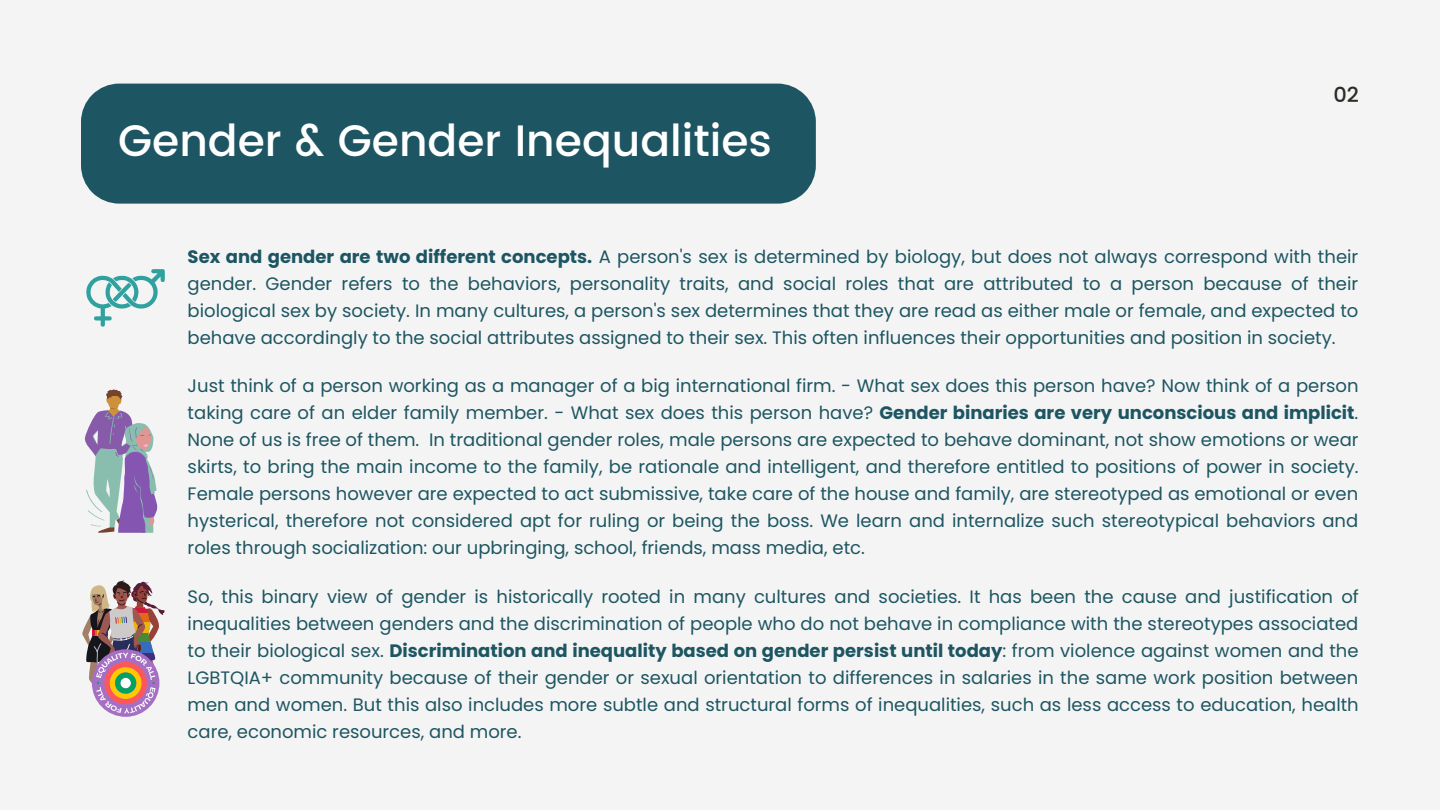
<style>
.page{position:relative;width:1440px;height:810px;background:#f4f4f4}
.page>*{position:absolute;margin:0;border:0;box-sizing:border-box;transform-origin:0 0}
.t1{font:500 44px "Poppins";color:#fff}
.t2{font:500 21px "Poppins";color:#2a2d25}
.t3{font:18px/27px "Poppins";color:#1d5662;text-align:justify}
.s1{font-weight:700}
</style>
<div class="page">
<div style="left:81px;top:84px;width:735px;height:120px;background:#1d5662"></div>
<img style="left:82px;top:580px;width:83px;height:133px">
<svg style="left:85px;top:390px;width:72px;height:143px"></svg>
<svg style="left:86px;top:269px;width:79px;height:58px"></svg>
<p class="t1" style="left:118px;top:115px;width:655px">Gender &amp; Gender Inequalities</p>
<p class="t2" style="left:1333px;top:82px;width:27px">02</p>
<p class="t3" style="left:188px;top:243px;width:1172px"><span class="s1">Sex and gender are two different concepts.</span> A person's sex is determined by biology, but does not always correspond with their gender. Gender refers to the behaviors, personality traits, and social roles that are attributed to a person because of their biological sex by society. In many cultures, a person's sex determines that they are read as either male or female, and expected to behave accordingly to the social attributes assigned to their sex. This often influences their opportunities and position in society.</p>
<p class="t3" style="left:188px;top:373px;width:1173px">Just think of a person working as a manager of a big international firm. - What sex does this person have? Now think of a person taking care of an elder family member. - What sex does this person have? <span class="s1">Gender binaries are very unconscious and implicit</span>.<br>None of us is free of them. In traditional gender roles, male persons are expected to behave dominant, not show emotions or wear skirts, to bring the main income to the family, be rationale and intelligent, and therefore entitled to positions of power in society.<br>Female persons however are expected to act submissive, take care of the house and family, are stereotyped as emotional or even hysterical, therefore not considered apt for ruling or being the boss. We learn and internalize such stereotypical behaviors and roles through socialization: our upbringing, school, friends, mass media, etc.</p>
<p class="t3" style="left:188px;top:583px;width:1173px">So, this binary view of gender is historically rooted in many cultures and societies. It has been the cause and justification of inequalities between genders and the discrimination of people who do not behave in compliance with the stereotypes associated to their biological sex. <span class="s1">Discrimination and inequality based on gender persist until today</span>: from violence against women and the LGBTQIA+ community because of their gender or sexual orientation to differences in salaries in the same work position between men and women. But this also includes more subtle and structural forms of inequalities, such as less access to education, health care, economic resources, and more.</p>
</div>
